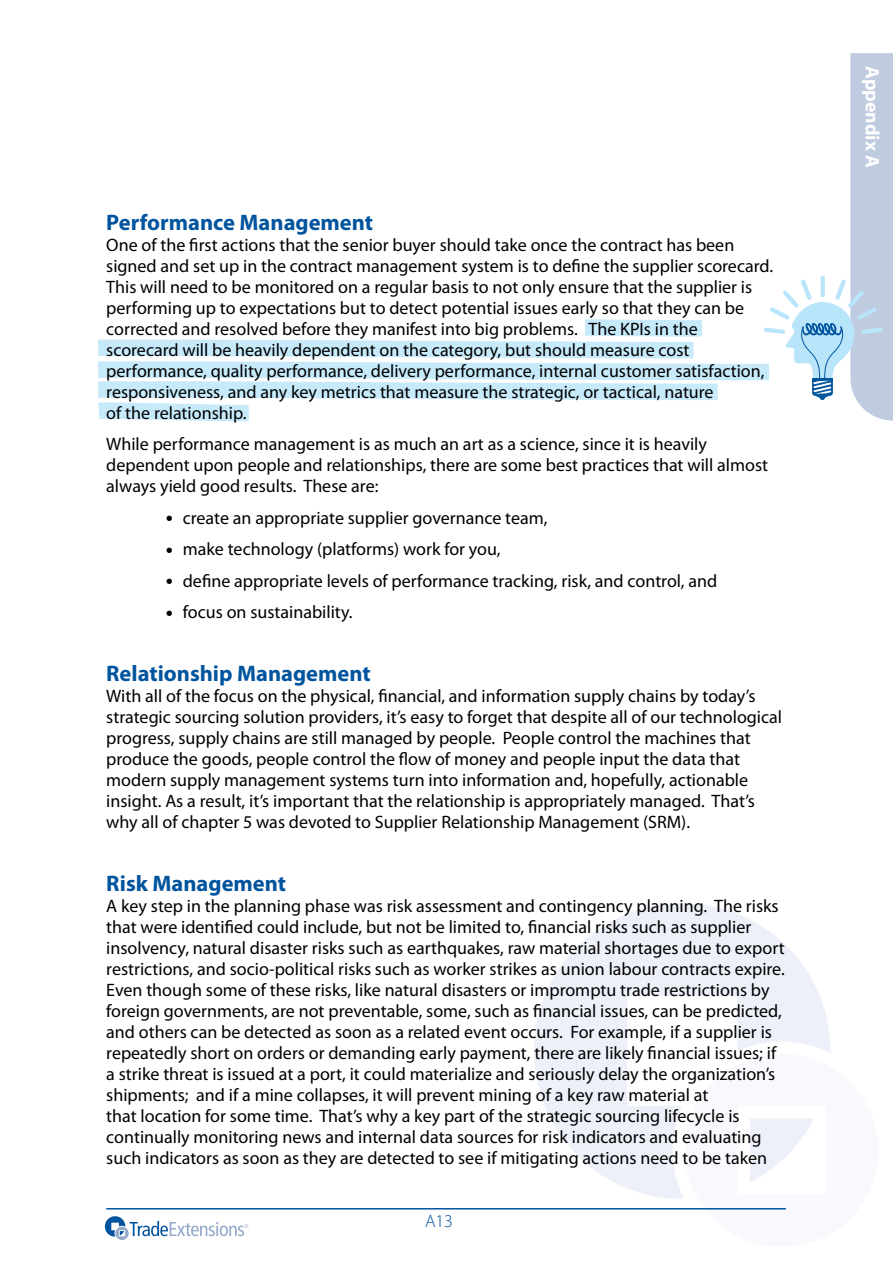
<style>
.page{position:relative;width:893px;height:1263px;background:#fff}
.page>*{position:absolute;margin:0;border:0;box-sizing:border-box;transform-origin:0 0}
.t1{font:700 22.5px "Myriad Pro";color:#00549e}
.t2{font:700 19.5px "Myriad Pro";color:#fff}
.t3{font:18px/21px "Myriad Pro";color:#000}
.t4{font:300 18px "Myriad Pro";color:#00549e}
.s1{font-size:25.5px}
</style>
<div class="page">
<hr style="left:106px;top:1208px;width:680px;height:1px;background:#00549e">
<svg style="left:105px;top:1216px;width:143px;height:24px"></svg>
<svg style="left:98px;top:53px;width:795px;height:369px"></svg>
<p class="t1" style="left:106px;top:209px;width:268px">Performance Management</p>
<p class="t3" style="left:106px;top:234px;width:668px">One of the first actions that the senior buyer should take once the contract has been signed and set up in the contract management system is to define the supplier scorecard.<br>This will need to be monitored on a regular basis to not only ensure that the supplier is performing up to expectations but to detect potential issues early so that they can be corrected and resolved before they manifest into big problems. The KPIs in the scorecard will be heavily dependent on the category, but should measure cost performance, quality performance, delivery performance, internal customer satisfaction, responsiveness, and any key metrics that measure the strategic, or tactical, nature<br>of the relationship.</p>
<p class="t3" style="left:106px;top:434px;width:663px">While performance management is as much an art as a science, since it is heavily dependent upon people and relationships, there are some best practices that will almost always yield good results. These are:</p>
<p class="t3" style="left:166px;top:507px;width:383px"><span class="s1">•</span> create an appropriate supplier governance team,</p>
<p class="t3" style="left:166px;top:539px;width:336px"><span class="s1">•</span> make technology (platforms) work for you,</p>
<p class="t3" style="left:166px;top:570px;width:553px"><span class="s1">•</span> define appropriate levels of performance tracking, risk, and control, and</p>
<p class="t3" style="left:166px;top:602px;width:188px"><span class="s1">•</span> focus on sustainability.</p>
<p class="t1" style="left:106px;top:661px;width:266px">Relationship Management</p>
<p class="t3" style="left:106px;top:686px;width:677px">With all of the focus on the physical, financial, and information supply chains by today’s strategic sourcing solution providers, it’s easy to forget that despite all of our technological progress, supply chains are still managed by people. People control the machines that produce the goods, people control the flow of money and people input the data that modern supply management systems turn into information and, hopefully, actionable insight. As a result, it’s important that the relationship is appropriately managed. That’s why all of chapter 5 was devoted to Supplier Relationship Management (SRM).</p>
<p class="t1" style="left:106px;top:871px;width:181px">Risk Management</p>
<p class="t3" style="left:106px;top:896px;width:680px">A key step in the planning phase was risk assessment and contingency planning. The risks that were identified could include, but not be limited to, financial risks such as supplier insolvency, natural disaster risks such as earthquakes, raw material shortages due to export restrictions, and socio-political risks such as worker strikes as union labour contracts expire.<br>Even though some of these risks, like natural disasters or impromptu trade restrictions by foreign governments, are not preventable, some, such as financial issues, can be predicted, and others can be detected as soon as a related event occurs. For example, if a supplier is repeatedly short on orders or demanding early payment, there are likely financial issues; if a strike threat is issued at a port, it could materialize and seriously delay the organization’s shipments; and if a mine collapses, it will prevent mining of a key raw material at<br>that location for some time. That’s why a key part of the strategic sourcing lifecycle is continually monitoring news and internal data sources for risk indicators and evaluating such indicators as soon as they are detected to see if mitigating actions need to be taken</p>
<p class="t4" style="left:425px;top:1211px;width:30px">A13</p>
<p class="t2" style="left:883px;top:66px;width:103px;rotate:90deg">Appendix A</p>
</div>
